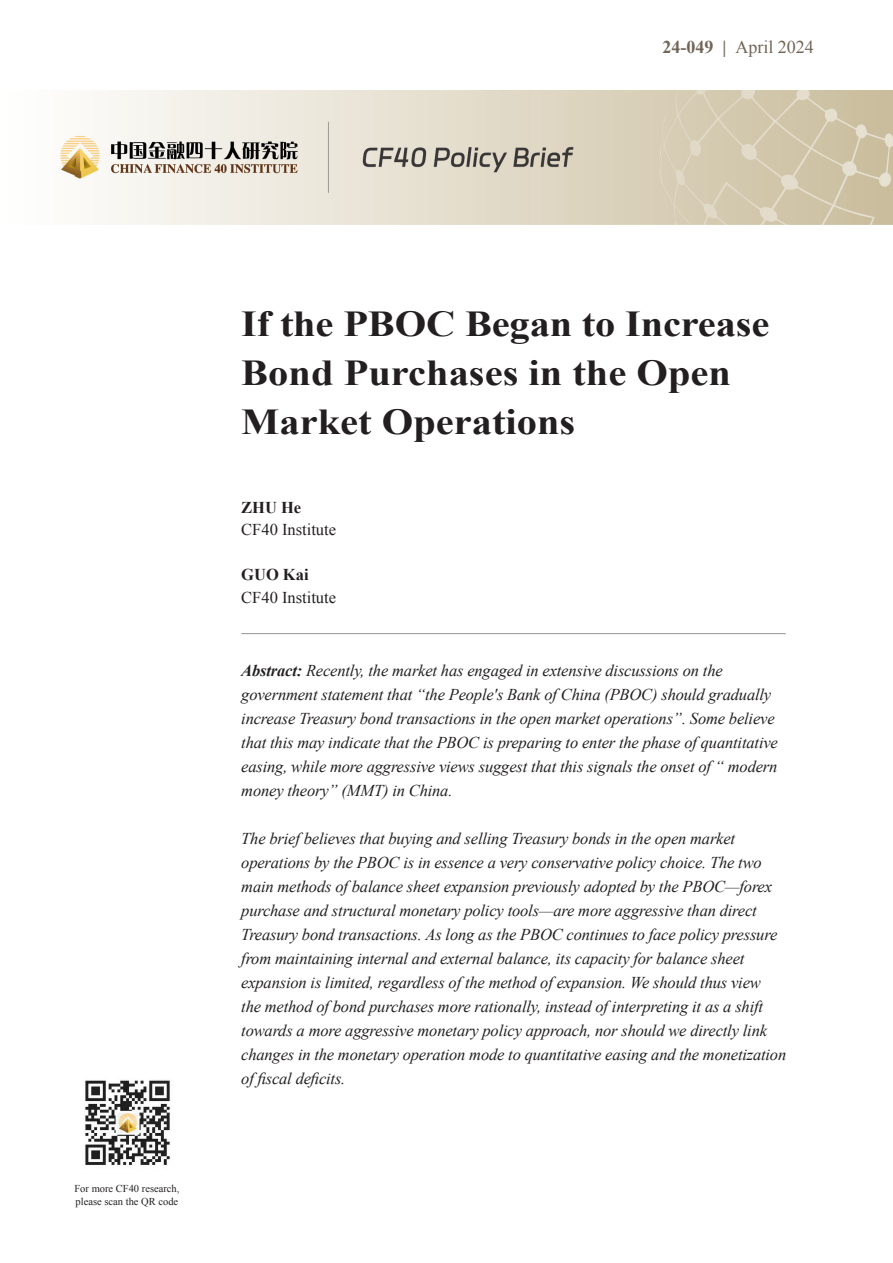
<style>
.page{position:relative;width:893px;height:1263px;background:#fff}
.page>*{position:absolute;margin:0;border:0;box-sizing:border-box;transform-origin:0 0}
.t1{font:700 36.45px/48.6px "Times New Roman";color:#231f20;scale:1.11 1}
.t2{font:18px "Times New Roman";color:#716557}
.t3{font:italic 16.5px/24px "Times New Roman";letter-spacing:-.01em;color:#231f20}
.t4{font:16.5px "Times New Roman";color:#231f20}
.t5{font:700 16.5px "Times New Roman";color:#231f20}
.t6{font:10.5px/12.6px "Times New Roman";color:#231f20}
.s1{font-weight:700}
</style>
<div class="page">
<img style="left:85px;top:1080px;width:85px;height:86px">
<img style="left:60px;top:91px;width:833px;height:134px">
<hr style="left:241px;top:633px;width:545px;height:1px;background:#939598">
<p class="t2" style="left:662px;top:35px;width:153px"><span class="s1">24-049 |</span> April 2024</p>
<p class="t6" style="left:74px;top:1182px;width:106px">For more CF40 research, please scan the QR code</p>
<h1 class="t1" style="left:241px;top:299px;width:477px">If the PBOC Began to Increase<br>Bond Purchases in the Open<br>Market Operations</h1>
<p class="t5" style="left:241px;top:496px;width:62px">ZHU He</p>
<p class="t4" style="left:241px;top:519px;width:96px">CF40 Institute</p>
<p class="t5" style="left:241px;top:563px;width:69px">GUO Kai</p>
<p class="t4" style="left:241px;top:586px;width:96px">CF40 Institute</p>
<p class="t3" style="left:241px;top:658px;width:538px"><span class="s1">Abstract:</span> Recently, the market has engaged in extensive discussions on the government statement that “the People's Bank of China (PBOC) should gradually increase Treasury bond transactions in the open market operations”. Some believe that this may indicate that the PBOC is preparing to enter the phase of quantitative easing, while more aggressive views suggest that this signals the onset of “ modern money theory” (MMT) in China.</p>
<p class="t3" style="left:241px;top:826px;width:546px">The brief believes that buying and selling Treasury bonds in the open market operations by the PBOC is in essence a very conservative policy choice. The two main methods of balance sheet expansion previously adopted by the PBOC—forex purchase and structural monetary policy tools—are more aggressive than direct Treasury bond transactions. As long as the PBOC continues to face policy pressure from maintaining internal and external balance, its capacity for balance sheet expansion is limited, regardless of the method of expansion. We should thus view<br>the method of bond purchases more rationally, instead of interpreting it as a shift towards a more aggressive monetary policy approach, nor should we directly link changes in the monetary operation mode to quantitative easing and the monetization of fiscal deficits.</p>
</div>
